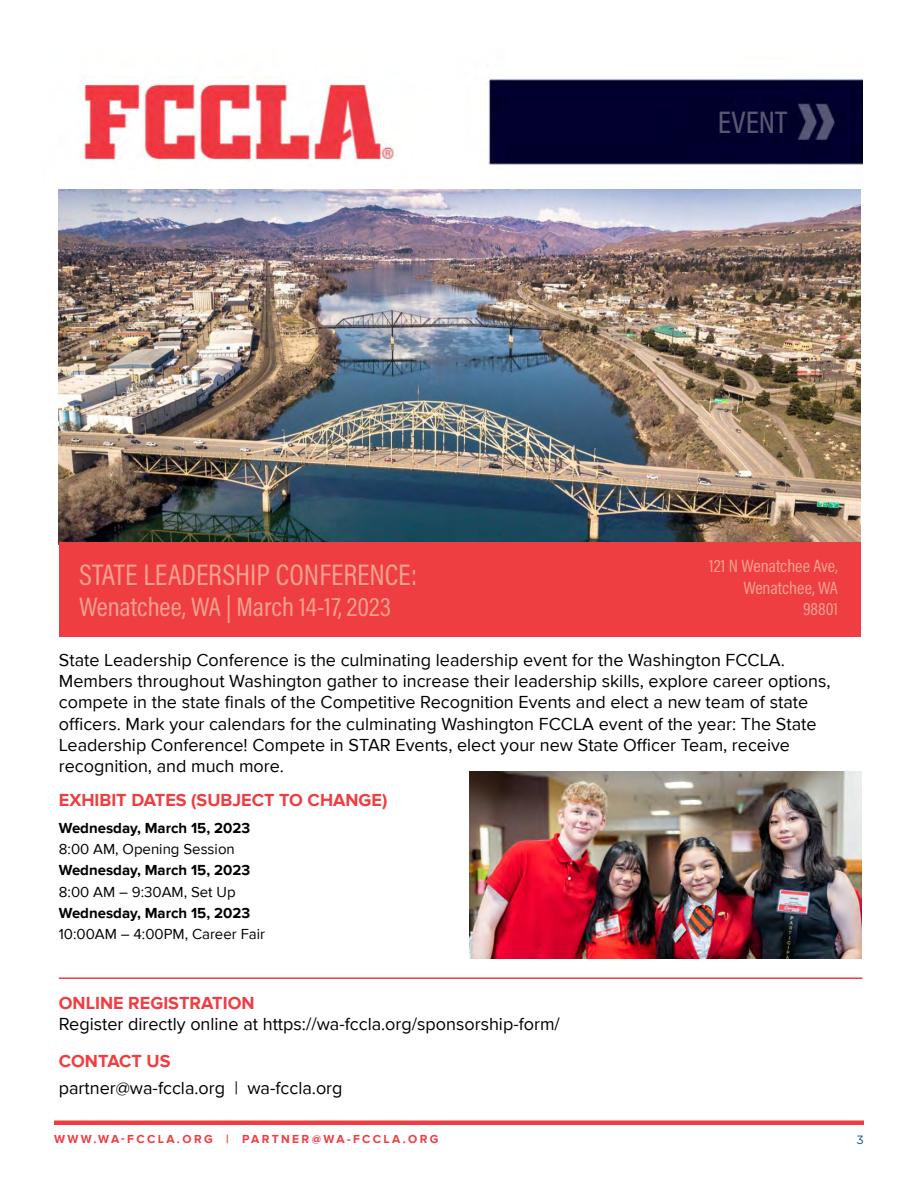
<style>
.page{position:relative;width:918px;height:1188px;background:#fff}
.page>*{position:absolute;margin:0;border:0;box-sizing:border-box;transform-origin:0 0}
.t1{font:31.5px "Acumin Variable Concept";color:#575771}
.t2{font:30px "Acumin Variable Concept";color:#f7a190}
.t3{font:27px "Acumin Variable Concept";color:#f7a190}
.t4{font:18px/21.3px "Proxima Nova";color:#000}
.t5{font:700 18px "Proxima Nova";color:#ef3e42}
.t6{font:18px/21.3px "Acumin Variable Concept";color:#f7a190;text-align:right}
.t7{font:700 15px "Proxima Nova";color:#000}
.t8{font:15px "Proxima Nova";color:#000}
.t9{font:700 12px "Proxima Nova";letter-spacing:.2em;color:#ef3e42}
.t10{font:12px "Gotham";color:#00539b}
</style>
<div class="page">
<div style="left:54px;top:1120px;width:810px;height:5px;background:#ef3e42"></div>
<img style="left:59px;top:189px;width:801px;height:353px">
<img style="left:470px;top:771px;width:391px;height:187px">
<img style="left:80px;top:76px;width:782px;height:89px">
<div style="left:693px;top:108px;width:94px;height:31px;background:#01002c"></div>
<div style="left:59px;top:542px;width:801px;height:95px;background:#ef3e42"></div>
<hr style="left:59px;top:977px;width:803px;height:2px;background:#ef3e42">
<h1 class="t1" style="left:718px;top:100px;width:71px">EVENT</h1>
<p class="t6" style="left:709px;top:555px;width:130px">121 N Wenatchee Ave,<br>Wenatchee, WA<br>98801</p>
<h2 class="t2" style="left:79px;top:554px;width:340px">STATE LEADERSHIP CONFERENCE:</h2>
<h3 class="t3" style="left:79px;top:588px;width:313px">Wenatchee, WA | March 14-17, 2023</h3>
<p class="t4" style="left:59px;top:649px;width:773px">State Leadership Conference is the culminating leadership event for the Washington FCCLA.<br>Members throughout Washington gather to increase their leadership skills, explore career options, compete in the state finals of the Competitive Recognition Events and elect a new team of state officers. Mark your calendars for the culminating Washington FCCLA event of the year: The State Leadership Conference! Compete in STAR Events, elect your new State Officer Team, receive recognition, and much more.</p>
<p class="t5" style="left:59px;top:789px;width:330px">EXHIBIT DATES (SUBJECT TO CHANGE)</p>
<p class="t7" style="left:59px;top:819px;width:193px">Wednesday, March 15, 2023</p>
<p class="t8" style="left:59px;top:841px;width:178px">8:00 AM, Opening Session</p>
<p class="t7" style="left:59px;top:862px;width:193px">Wednesday, March 15, 2023</p>
<p class="t8" style="left:59px;top:883px;width:178px">8:00 AM – 9:30AM, Set Up</p>
<p class="t7" style="left:59px;top:904px;width:193px">Wednesday, March 15, 2023</p>
<p class="t8" style="left:59px;top:926px;width:208px">10:00AM – 4:00PM, Career Fair</p>
<p class="t5" style="left:59px;top:992px;width:197px">ONLINE REGISTRATION</p>
<p class="t4" style="left:59px;top:1014px;width:503px">Register directly online at https://wa-fccla.org/sponsorship-form/</p>
<p class="t5" style="left:59px;top:1050px;width:113px">CONTACT US</p>
<p class="t4" style="left:59px;top:1078px;width:285px">partner@wa-fccla.org | wa-fccla.org</p>
<p class="t9" style="left:54px;top:1133px;width:386px">WWW.WA-FCCLA.ORG | PARTNER@WA-FCCLA.ORG</p>
<p class="t10" style="left:857px;top:1132px;width:9px">3</p>
</div>
